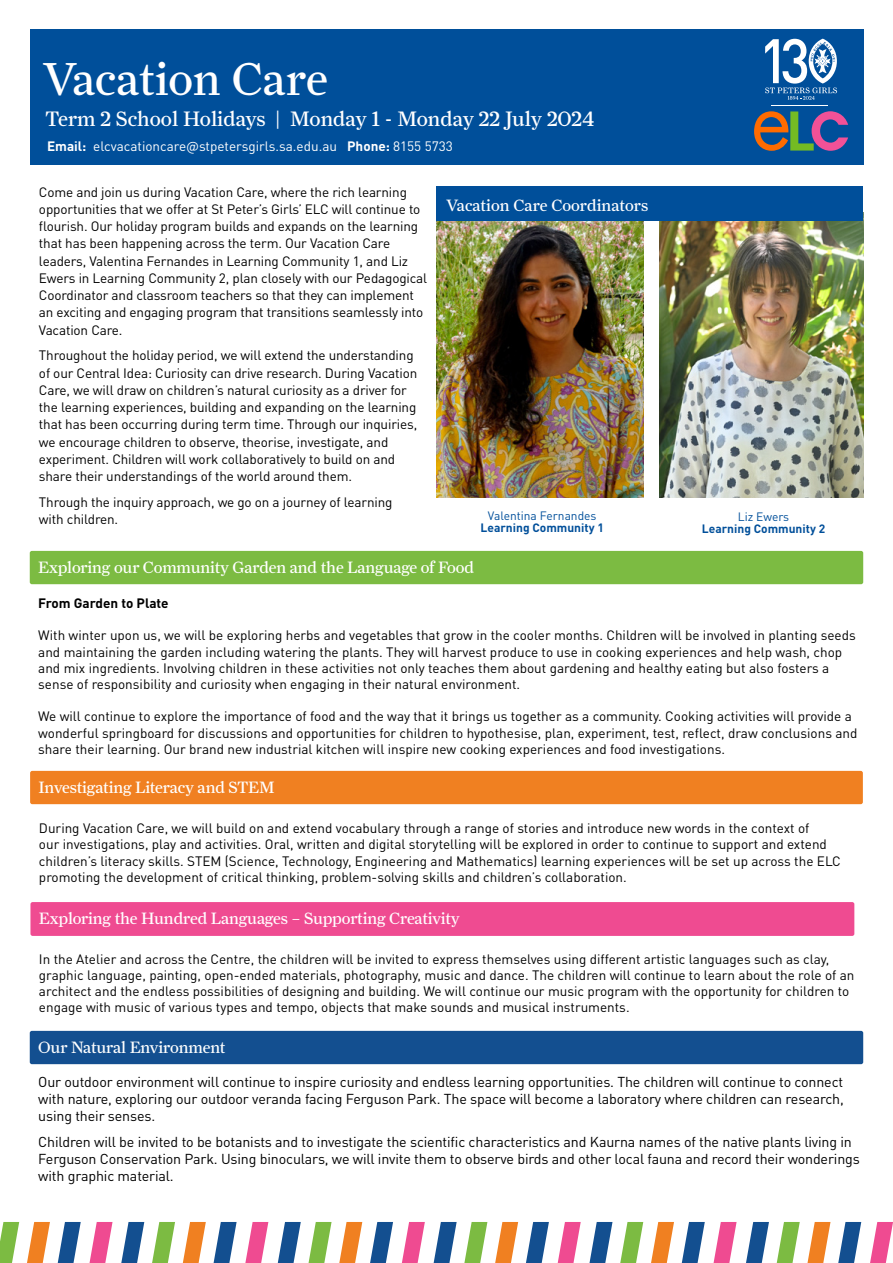
<style>
.page{position:relative;width:893px;height:1263px;background:#fff}
.page>*{position:absolute;margin:0;border:0;box-sizing:border-box;transform-origin:0 0}
.t1{font:46.5px "Farnham Display";color:#fff}
.t2{font:21px "Farnham Display";color:#fff}
.t3{font:16.5px "Farnham Display";letter-spacing:-.01em;color:#fff}
.t4{font:14.25px/17.2px "DINOT";letter-spacing:-.01em;color:#000;text-align:justify}
.t5{font:13.5px/17.2px "DINOT";color:#000}
.t6{font:13.5px "DINOT";color:#fff}
.t7{font:700 13.5px "DINOT";color:#000}
.t8{font:700 12px "DINOT";color:#004f9a}
.t9{font:12px "DINOT";color:#004f9a}
.s1{font-weight:700}
</style>
<div class="page">
<img style="left:660px;top:220px;width:203px;height:277px">
<div style="left:30px;top:30px;width:833px;height:135px;background:#004f9a"></div>
<img style="left:436px;top:220px;width:208px;height:277px">
<div style="left:436px;top:186px;width:427px;height:34px;background:#004f9a"></div>
<div style="left:30px;top:902px;width:824px;height:34px;background:#ef4b91;border-radius:2px"></div>
<div style="left:30px;top:551px;width:833px;height:33px;background:#7cbb42;border-radius:2px"></div>
<svg style="left:746px;top:1222px;width:23px;height:41px"></svg>
<svg style="left:589px;top:1222px;width:23px;height:41px"></svg>
<svg style="left:434px;top:1222px;width:23px;height:41px"></svg>
<svg style="left:807px;top:1222px;width:23px;height:41px"></svg>
<svg style="left:651px;top:1222px;width:23px;height:41px"></svg>
<svg style="left:495px;top:1222px;width:23px;height:41px"></svg>
<svg style="left:838px;top:1222px;width:23px;height:41px"></svg>
<svg style="left:682px;top:1222px;width:23px;height:41px"></svg>
<svg style="left:526px;top:1222px;width:23px;height:41px"></svg>
<svg style="left:870px;top:1222px;width:23px;height:41px"></svg>
<svg style="left:714px;top:1222px;width:23px;height:41px"></svg>
<svg style="left:558px;top:1222px;width:23px;height:41px"></svg>
<svg style="left:777px;top:1222px;width:23px;height:41px"></svg>
<svg style="left:620px;top:1222px;width:23px;height:41px"></svg>
<svg style="left:464px;top:1222px;width:23px;height:41px"></svg>
<svg style="left:278px;top:1222px;width:23px;height:41px"></svg>
<svg style="left:121px;top:1222px;width:23px;height:41px"></svg>
<svg style="left:339px;top:1222px;width:23px;height:41px"></svg>
<svg style="left:183px;top:1222px;width:23px;height:41px"></svg>
<svg style="left:27px;top:1222px;width:23px;height:41px"></svg>
<svg style="left:370px;top:1222px;width:23px;height:41px"></svg>
<svg style="left:214px;top:1222px;width:23px;height:41px"></svg>
<svg style="left:58px;top:1222px;width:23px;height:41px"></svg>
<svg style="left:402px;top:1222px;width:23px;height:41px"></svg>
<svg style="left:245px;top:1222px;width:23px;height:41px"></svg>
<svg style="left:90px;top:1222px;width:23px;height:41px"></svg>
<svg style="left:309px;top:1222px;width:23px;height:41px"></svg>
<svg style="left:152px;top:1222px;width:23px;height:41px"></svg>
<svg style="left:0;top:1222px;width:19px;height:41px"></svg>
<div style="left:30px;top:771px;width:833px;height:33px;background:#f08021;border-radius:2px"></div>
<svg style="left:754px;top:111px;width:94px;height:40px"></svg>
<svg style="left:765px;top:39px;width:72px;height:61px"></svg>
<hr style="left:772px;top:105px;width:56px;height:1px;background:#fff">
<div style="left:30px;top:1031px;width:833px;height:33px;background:#134f90;border-radius:2px"></div>
<h1 class="t1" style="left:43px;top:51px;width:287px">Vacation Care</h1>
<h2 class="t2" style="left:46px;top:107px;width:550px">Term 2 School Holidays | Monday 1 - Monday 22 July 2024</h2>
<p class="t6" style="left:47px;top:137px;width:407px"><span class="s1">Email:</span> elcvacationcare@stpetersgirls.sa.edu.au <span class="s1">Phone:</span> 8155 5733</p>
<p class="t5" style="left:39px;top:183px;width:390px">Come and join us during Vacation Care, where the rich learning opportunities that we offer at St Peter’s Girls’ ELC will continue to flourish. Our holiday program builds and expands on the learning that has been happening across the term. Our Vacation Care leaders, Valentina Fernandes in Learning Community 1, and Liz Ewers in Learning Community 2, plan closely with our Pedagogical Coordinator and classroom teachers so that they can implement an exciting and engaging program that transitions seamlessly into Vacation Care.</p>
<p class="t5" style="left:39px;top:347px;width:380px">Throughout the holiday period, we will extend the understanding of our Central Idea: Curiosity can drive research. During Vacation Care, we will draw on children’s natural curiosity as a driver for the learning experiences, building and expanding on the learning that has been occurring during term time. Through our inquiries, we encourage children to observe, theorise, investigate, and experiment. Children will work collaboratively to build on and share their understandings of the world around them.</p>
<p class="t5" style="left:39px;top:493px;width:355px">Through the inquiry approach, we go on a journey of learning with children.</p>
<p class="t3" style="left:446px;top:196px;width:203px">Vacation Care Coordinators</p>
<p class="t9" style="left:488px;top:509px;width:110px">Valentina Fernandes</p>
<p class="t8" style="left:481px;top:520px;width:125px">Learning Community 1</p>
<p class="t3" style="left:38px;top:557px;width:437px">Exploring our Community Garden and the Language of Food</p>
<p class="t9" style="left:738px;top:509px;width:53px">Liz Ewers</p>
<p class="t8" style="left:702px;top:521px;width:125px">Learning Community 2</p>
<p class="t7" style="left:38px;top:594px;width:132px">From Garden to Plate</p>
<p class="t5" style="left:38px;top:627px;width:819px;line-height:16.2px">With winter upon us, we will be exploring herbs and vegetables that grow in the cooler months. Children will be involved in planting seeds and maintaining the garden including watering the plants. They will harvest produce to use in cooking experiences and help wash, chop and mix ingredients. Involving children in these activities not only teaches them about gardening and healthy eating but also fosters a sense of responsibility and curiosity when engaging in their natural environment.</p>
<p class="t5" style="left:38px;top:708px;width:821px;line-height:16.2px">We will continue to explore the importance of food and the way that it brings us together as a community. Cooking activities will provide a wonderful springboard for discussions and opportunities for children to hypothesise, plan, experiment, test, reflect, draw conclusions and share their learning. Our brand new industrial kitchen will inspire new cooking experiences and food investigations.</p>
<p class="t3" style="left:39px;top:777px;width:237px">Investigating Literacy and STEM</p>
<p class="t5" style="left:39px;top:820px;width:803px;line-height:16.2px">During Vacation Care, we will build on and extend vocabulary through a range of stories and introduce new words in the context of<br>our investigations, play and activities. Oral, written and digital storytelling will be explored in order to continue to support and extend children’s literacy skills. STEM (Science, Technology, Engineering and Mathematics) learning experiences will be set up across the ELC promoting the development of critical thinking, problem-solving skills and children’s collaboration.</p>
<p class="t3" style="left:39px;top:908px;width:422px">Exploring the Hundred Languages – Supporting Creativity</p>
<p class="t5" style="left:39px;top:951px;width:817px;line-height:16.2px">In the Atelier and across the Centre, the children will be invited to express themselves using different artistic languages such as clay, graphic language, painting, open-ended materials, photography, music and dance. The children will continue to learn about the role of an architect and the endless possibilities of designing and building. We will continue our music program with the opportunity for children to engage with music of various types and tempo, objects that make sounds and musical instruments.</p>
<p class="t3" style="left:38px;top:1037px;width:189px">Our Natural Environment</p>
<p class="t4" style="left:38px;top:1073px;width:807px">Our outdoor environment will continue to inspire curiosity and endless learning opportunities. The children will continue to connect with nature, exploring our outdoor veranda facing Ferguson Park. The space will become a laboratory where children can research, using their senses.</p>
<p class="t4" style="left:38px;top:1133px;width:823px;text-align:left">Children will be invited to be botanists and to investigate the scientific characteristics and Kaurna names of the native plants living in<br>Ferguson Conservation Park. Using binoculars, we will invite them to observe birds and other local fauna and record their wonderings with graphic material.</p>
</div>
